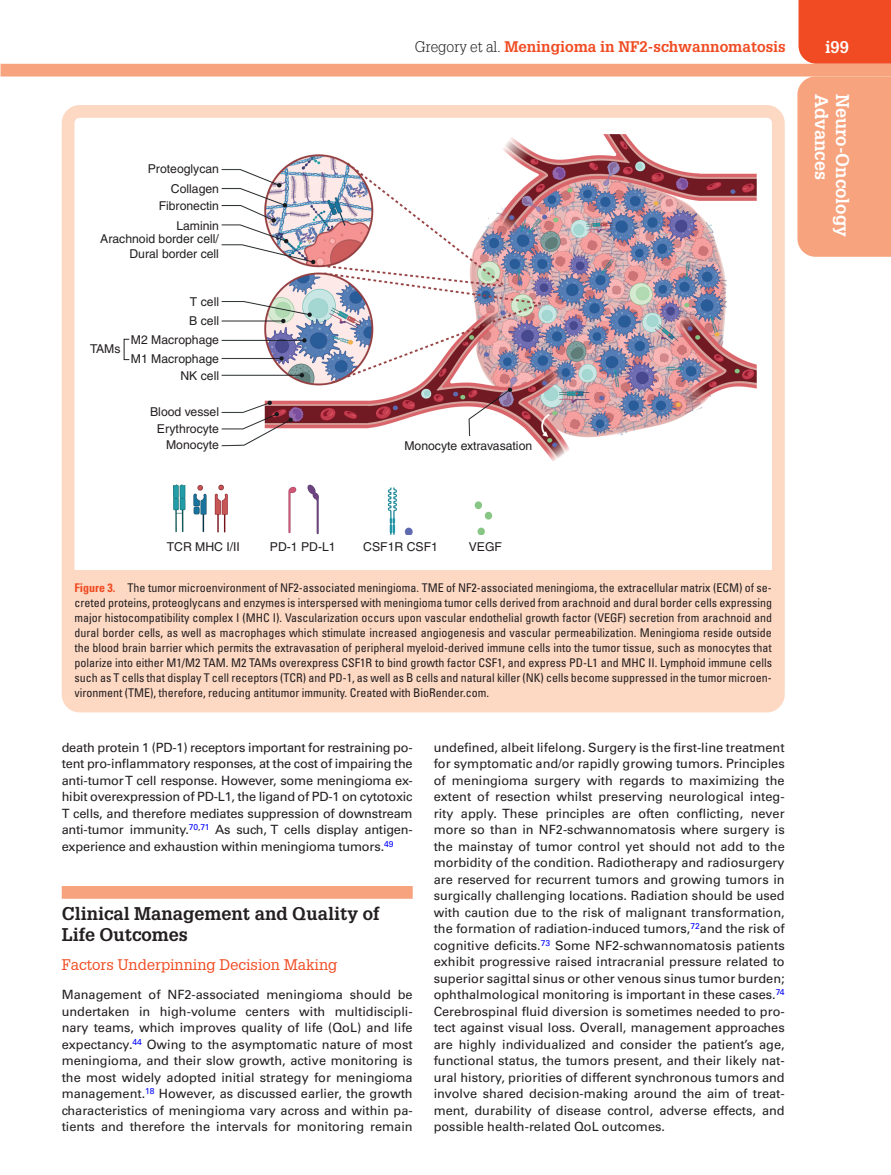
<style>
.page{position:relative;width:891px;height:1175px;background:#fff}
.page>*{position:absolute;margin:0;border:0;box-sizing:border-box;transform-origin:0 0}
.t1{font:700 18px/21px "Glypha LT Std";color:#231f20}
.t2{font:700 18px "Glypha LT Std";color:#fff}
.t3{font:700 16.5px "Glypha LT Std";color:#fff}
.t4{font:700 15px "Glypha LT Std";color:#f04b22}
.t5{font:15px "Glypha LT Std";color:#f04b22}
.t6{font:12.75px/16.5px "Univers LT Std";color:#231f20;text-align:justify}
.t7{font:12.15px/18.8px "Helvetica";color:#231f20;text-align:right}
.t8{font:condensed 12px/15px "Univers LT Std";color:#231f20;text-align:justify}
.s1{font-weight:300;color:#231f20}
.s2{font-weight:700;color:#f04b22}
</style>
<div class="page">
<div style="left:799px;top:0;width:92px;height:64px;background:#f04b22"></div>
<div style="left:1px;top:64px;width:890px;height:12px;background:#f7a37d"></div>
<div style="left:797px;top:76px;width:94px;height:181px;background:#f7a37d"></div>
<div style="left:62px;top:886px;width:351px;height:12px;background:#f7a37d"></div>
<div style="left:65px;top:570px;width:716px;height:134px;background:#fdd8c3"></div>
<img style="left:173px;top:134px;width:583px;height:401px">
<div style="left:62px;top:105px;width:723px;height:607px;border:13px solid #fdd8c3;border-radius:12px"></div>
<p class="t7" style="left:148px;top:159px;width:73px;line-height:19.6px">Proteoglycan<br>Collagen</p>
<p class="t7" style="left:159px;top:196px;width:62px;line-height:19.5px">Fibronectin<br>Laminin</p>
<p class="t7" style="left:100px;top:232px;width:120px;line-height:14.7px">Arachnoid border cell/<br>Dural border cell</p>
<p class="t7" style="left:131px;top:292px;width:90px">T cell<br>B cell<br>M2 Macrophage<br>M1 Macrophage</p>
<p class="t7" style="left:180px;top:366px;width:40px">NK cell</p>
<p class="t7" style="left:150px;top:403px;width:70px;line-height:16.6px">Blood vessel<br>Erythrocyte<br>Monocyte</p>
<p class="t7" style="left:90px;top:340px;width:32px">TAMs</p>
<p class="t4" style="left:415px;top:37px;width:372px"><span class="s1">Gregory et al.</span> Meningioma in NF2-schwannomatosis</p>
<p class="t3" style="left:825px;top:37px;width:25px">i99</p>
<h1 class="t2" style="left:833px;top:94px;width:88px;rotate:90deg">Advances</h1>
<h1 class="t2" style="left:854px;top:94px;width:145px;rotate:90deg">Neuro-Oncology</h1>
<p class="t7" style="left:404px;top:436px;width:129px">Monocyte extravasation</p>
<p class="t7" style="left:167px;top:537px;width:75px">TCR MHC I/II</p>
<p class="t7" style="left:270px;top:537px;width:67px">PD-1 PD-L1</p>
<p class="t7" style="left:363px;top:537px;width:76px">CSF1R CSF1</p>
<p class="t7" style="left:469px;top:537px;width:35px">VEGF</p>
<p class="t8" style="left:74px;top:579px;width:699px"><span class="s2">Figure 3.</span> The tumor microenvironment of NF2-associated meningioma. TME of NF2-associated meningioma, the extracellular matrix (ECM) of se&shy;creted proteins, proteoglycans and enzymes is interspersed with meningioma tumor cells derived from arachnoid and dural border cells expressing major histocompatibility complex I (MHC I). Vascularization occurs upon vascular endothelial growth factor (VEGF) secretion from arachnoid and dural border cells, as well as macrophages which stimulate increased angiogenesis and vascular permeabilization. Meningioma reside outside the blood brain barrier which permits the extravasation of peripheral myeloid-derived immune cells into the tumor tissue, such as monocytes that polarize into either M1/M2 TAM. M2 TAMs overexpress CSF1R to bind growth factor CSF1, and express PD-L1 and MHC II. Lymphoid immune cells such as T cells that display T cell receptors (TCR) and PD-1, as well as B cells and natural killer (NK) cells become suppressed in the tumor microen&shy;vironment (TME), therefore, reducing antitumor immunity. Created with BioRender.com.</p>
<p class="t6" style="left:62px;top:739px;width:353px">death protein 1 (PD-1) receptors important for restraining po&shy;tent pro-inflammatory responses, at the cost of impairing the anti-tumor T cell response. However, some meningioma ex&shy;hibit overexpression of PD-L1, the ligand of PD-1 on cytotoxic T cells, and therefore mediates suppression of downstream anti-tumor immunity.<sup>70</sup><sup>,</sup><sup>71</sup> As such, T cells display antigen&shy;experience and exhaustion within meningioma tumors.<sup>49</sup></p>
<h1 class="t1" style="left:62px;top:902px;width:319px">Clinical Management and Quality of<br>Life Outcomes</h1>
<p class="t5" style="left:62px;top:955px;width:277px">Factors Underpinning Decision Making</p>
<p class="t6" style="left:62px;top:986px;width:353px">Management of NF2-associated meningioma should be undertaken in high-volume centers with multidiscipli&shy;nary teams, which improves quality of life (QoL) and life expectancy.<sup>44</sup> Owing to the asymptomatic nature of most meningioma, and their slow growth, active monitoring is the most widely adopted initial strategy for meningioma management.<sup>18</sup> However, as discussed earlier, the growth characteristics of meningioma vary across and within pa&shy;tients and therefore the intervals for monitoring remain</p>
<p class="t6" style="left:434px;top:739px;width:353px">undefined, albeit lifelong. Surgery is the first-line treatment for symptomatic and/or rapidly growing tumors. Principles of meningioma surgery with regards to maximizing the extent of resection whilst preserving neurological integ&shy;rity apply. These principles are often conflicting, never more so than in NF2-schwannomatosis where surgery is the mainstay of tumor control yet should not add to the morbidity of the condition. Radiotherapy and radiosurgery are reserved for recurrent tumors and growing tumors in surgically challenging locations. Radiation should be used with caution due to the risk of malignant transformation, the formation of radiation-induced tumors,<sup>72</sup>and the risk of cognitive deficits.<sup>73</sup> Some NF2-schwannomatosis patients exhibit progressive raised intracranial pressure related to superior sagittal sinus or other venous sinus tumor burden; ophthalmological monitoring is important in these cases.<sup>74<br></sup>Cerebrospinal fluid diversion is sometimes needed to pro&shy;tect against visual loss. Overall, management approaches are highly individualized and consider the patient’s age, functional status, the tumors present, and their likely nat&shy;ural history, priorities of different synchronous tumors and involve shared decision-making around the aim of treat&shy;ment, durability of disease control, adverse effects, and possible health-related QoL outcomes.</p>
</div>
